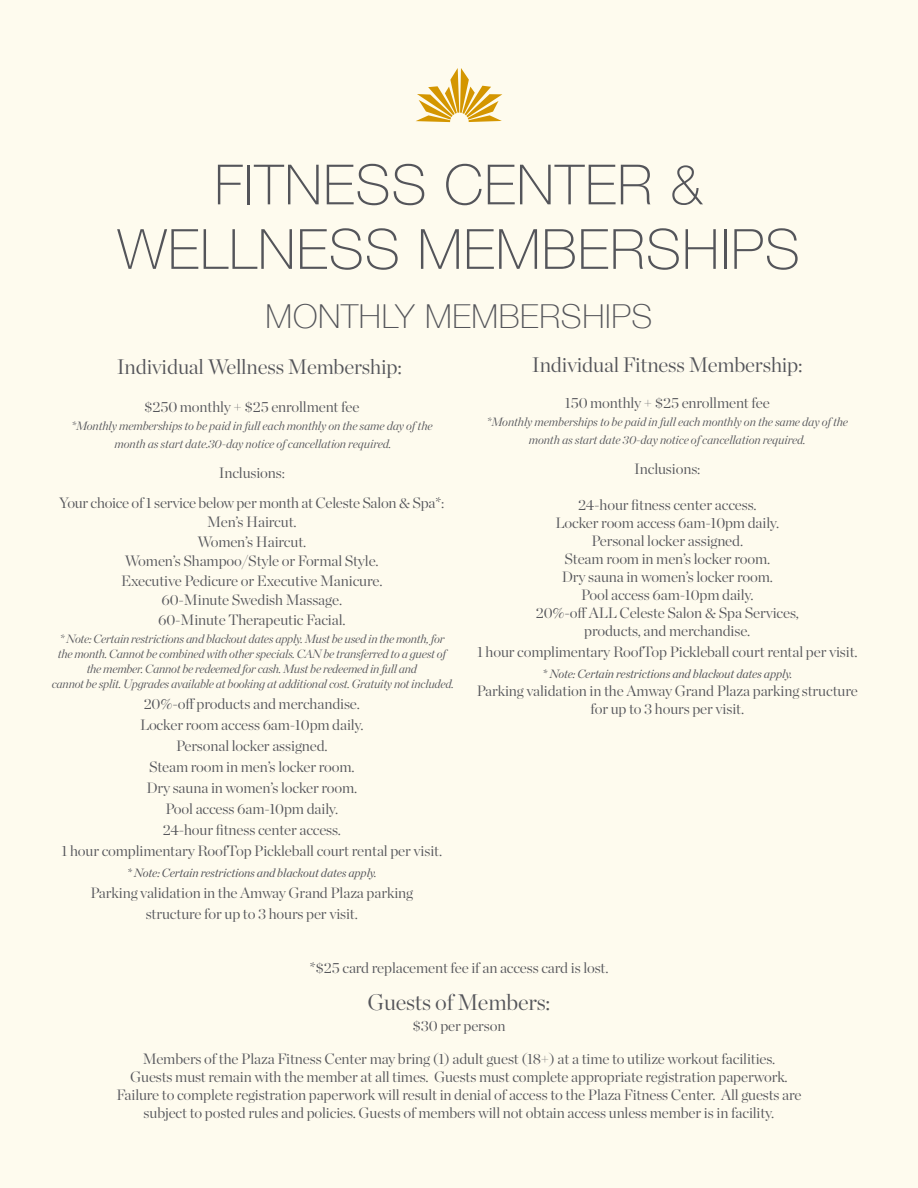
<style>
.page{position:relative;width:918px;height:1188px;background:#fefbee}
.page>*{position:absolute;margin:0;border:0;box-sizing:border-box;transform-origin:0 0}
.t1{font:100 55.5px/64.5px "Helvetica Neue";letter-spacing:.02em;color:#54555a;text-align:center}
.t2{font:100 33px "Helvetica Neue";letter-spacing:.02em;color:#54555a}
.t3{font:300 22.5px "Chronicle Display";letter-spacing:-.01em;color:#54555a}
.t4{font:300 21px "Chronicle Display";letter-spacing:-.01em;color:#54555a}
.t5{font:300 15px "Chronicle Display";letter-spacing:-.01em;color:#54555a}
.t6{font:italic 300 12px "Chronicle Display";letter-spacing:-.02em;color:#54555a}
.t7{font:italic 12px "Chronicle Display";letter-spacing:-.01em;color:#54555a}
</style>
<div class="page">
<svg style="left:416px;top:68px;width:86px;height:54px"></svg>
<p class="t1" style="left:117px;top:150px;width:684px">FITNESS CENTER &amp;<br>WELLNESS MEMBERSHIPS</p>
<p class="t2" style="left:266px;top:291px;width:388px">MONTHLY MEMBERSHIPS</p>
<p class="t4" style="left:117px;top:351px;width:287px">Individual Wellness Membership:</p>
<p class="t5" style="left:144px;top:395px;width:217px">$250 monthly + $25 enrollment fee</p>
<p class="t6" style="left:71px;top:416px;width:363px">*Monthly memberships to be paid in full each monthly on the same day of the</p>
<p class="t6" style="left:115px;top:434px;width:278px">month as start date.30-day notice of cancellation required.</p>
<p class="t5" style="left:219px;top:461px;width:68px">Inclusions:</p>
<p class="t5" style="left:59px;top:491px;width:387px">Your choice of 1 service below per month at Celeste Salon &amp; Spa*:</p>
<p class="t5" style="left:207px;top:511px;width:91px">Men’s Haircut.</p>
<p class="t5" style="left:197px;top:530px;width:110px">Women’s Haircut.</p>
<p class="t5" style="left:125px;top:550px;width:255px">Women’s Shampoo/Style or Formal Style.</p>
<p class="t5" style="left:121px;top:569px;width:263px">Executive Pedicure or Executive Manicure.</p>
<p class="t5" style="left:162px;top:589px;width:182px">60-Minute Swedish Massage.</p>
<p class="t5" style="left:158px;top:608px;width:189px">60-Minute Therapeutic Facial.</p>
<p class="t6" style="left:59px;top:629px;width:387px">* Note: Certain restrictions and blackout dates apply. Must be used in the month, for</p>
<p class="t6" style="left:58px;top:644px;width:390px">the month. Cannot be combined with other specials. CAN be transferred to a guest of</p>
<p class="t6" style="left:87px;top:659px;width:332px">the member. Cannot be redeemed for cash. Must be redeemed in full and</p>
<p class="t6" style="left:52px;top:674px;width:404px">cannot be split. Upgrades available at booking at additional cost. Gratuity not included.</p>
<p class="t5" style="left:144px;top:692px;width:218px">20%-off products and merchandise.</p>
<p class="t5" style="left:140px;top:713px;width:225px">Locker room access 6am-10pm daily.</p>
<p class="t5" style="left:176px;top:734px;width:153px">Personal locker assigned.</p>
<p class="t5" style="left:149px;top:755px;width:207px">Steam room in men’s locker room.</p>
<p class="t5" style="left:146px;top:776px;width:213px">Dry sauna in women’s locker room.</p>
<p class="t5" style="left:166px;top:797px;width:174px">Pool access 6am-10pm daily.</p>
<p class="t5" style="left:163px;top:818px;width:180px">24-hour fitness center access.</p>
<p class="t5" style="left:62px;top:839px;width:382px">1 hour complimentary RoofTop Pickleball court rental per visit.</p>
<p class="t7" style="left:127px;top:863px;width:252px">* Note: Certain restrictions and blackout dates apply.</p>
<p class="t5" style="left:91px;top:881px;width:324px">Parking validation in the Amway Grand Plaza parking</p>
<p class="t5" style="left:146px;top:902px;width:214px">structure for up to 3 hours per visit.</p>
<p class="t4" style="left:532px;top:349px;width:272px">Individual Fitness Membership:</p>
<p class="t5" style="left:565px;top:391px;width:206px">150 monthly + $25 enrollment fee</p>
<p class="t6" style="left:487px;top:412px;width:363px">*Monthly memberships to be paid in full each monthly on the same day of the</p>
<p class="t6" style="left:529px;top:430px;width:279px">month as start date 30-day notice of cancellation required.</p>
<p class="t5" style="left:634px;top:457px;width:68px">Inclusions:</p>
<p class="t5" style="left:578px;top:493px;width:180px">24-hour fitness center access.</p>
<p class="t5" style="left:556px;top:511px;width:225px">Locker room access 6am-10pm daily.</p>
<p class="t5" style="left:592px;top:529px;width:153px">Personal locker assigned.</p>
<p class="t5" style="left:565px;top:547px;width:207px">Steam room in men’s locker room.</p>
<p class="t5" style="left:562px;top:565px;width:213px">Dry sauna in women’s locker room.</p>
<p class="t5" style="left:581px;top:583px;width:174px">Pool access 6am-10pm daily.</p>
<p class="t5" style="left:536px;top:601px;width:264px">20%-off ALL Celeste Salon &amp; Spa Services,</p>
<p class="t5" style="left:584px;top:619px;width:168px">products, and merchandise.</p>
<p class="t5" style="left:477px;top:640px;width:382px">1 hour complimentary RoofTop Pickleball court rental per visit.</p>
<p class="t7" style="left:542px;top:664px;width:252px">* Note: Certain restrictions and blackout dates apply.</p>
<p class="t5" style="left:477px;top:679px;width:383px">Parking validation in the Amway Grand Plaza parking structure</p>
<p class="t5" style="left:590px;top:697px;width:155px">for up to 3 hours per visit.</p>
<p class="t5" style="left:309px;top:956px;width:301px">*$25 card replacement fee if an access card is lost.</p>
<p class="t3" style="left:368px;top:985px;width:184px">Guests of Members:</p>
<p class="t5" style="left:413px;top:1014px;width:94px">$30 per person</p>
<p class="t5" style="left:143px;top:1047px;width:634px">Members of the Plaza Fitness Center may bring (1) adult guest (18+) at a time to utilize workout facilities.</p>
<p class="t5" style="left:130px;top:1065px;width:659px">Guests must remain with the member at all times. Guests must complete appropriate registration paperwork.</p>
<p class="t5" style="left:116px;top:1083px;width:687px">Failure to complete registration paperwork will result in denial of access to the Plaza Fitness Center. All guests are</p>
<p class="t5" style="left:144px;top:1101px;width:632px">subject to posted rules and policies. Guests of members will not obtain access unless member is in facility.</p>
</div>
